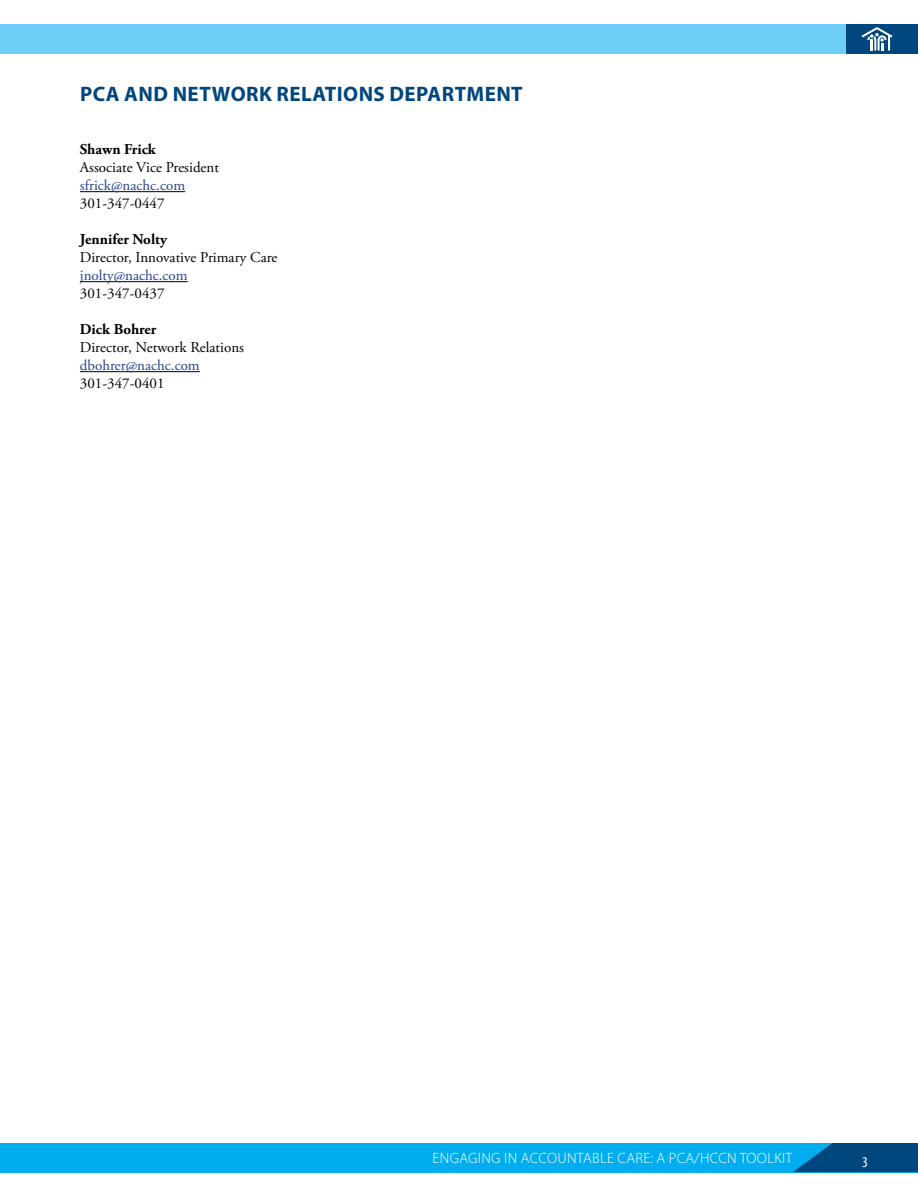
<style>
.page{position:relative;width:918px;height:1188px;background:#fff}
.page>*{position:absolute;margin:0;border:0;box-sizing:border-box;transform-origin:0 0}
.t1{font:700 21px "Myriad Pro";letter-spacing:.02em;color:#00467f}
.t2{font:15px "Adobe Garamond Pro";color:#000}
.t3{font:15px "Adobe Garamond Pro";color:#25408f}
.t4{font:300 15px "Myriad Pro";letter-spacing:.02em;color:#fff}
.t5{font:700 15px "Adobe Garamond Pro";color:#000}
.t6{font:condensed 15px "Myriad Pro";color:#fff}
</style>
<div class="page">
<div style="left:0;top:25px;width:857px;height:29px;background:#6dcff6"></div>
<div style="left:0;top:1143px;width:918px;height:29px;background:#00aeef"></div>
<svg style="left:793px;top:1143px;width:125px;height:29px"></svg>
<div style="left:846px;top:24px;width:72px;height:29px;background:#00467f"></div>
<svg style="left:862px;top:27px;width:30px;height:23px"></svg>
<hr style="left:80px;top:191px;width:105px;height:1px;background:#000">
<hr style="left:80px;top:281px;width:108px;height:1px;background:#000">
<hr style="left:80px;top:371px;width:120px;height:1px;background:#000">
<h1 class="t1" style="left:80px;top:80px;width:444px">PCA AND NETWORK RELATIONS DEPARTMENT</h1>
<p class="t5" style="left:80px;top:141px;width:78px">Shawn Frick</p>
<p class="t2" style="left:80px;top:158px;width:141px">Associate Vice President</p>
<p class="t3" style="left:80px;top:176px;width:107px">sfrick@nachc.com</p>
<p class="t2" style="left:80px;top:194px;width:86px">301-347-0447</p>
<p class="t5" style="left:80px;top:231px;width:89px">Jennifer Nolty</p>
<p class="t2" style="left:80px;top:248px;width:199px">Director, Innovative Primary Care</p>
<p class="t3" style="left:80px;top:266px;width:109px">jnolty@nachc.com</p>
<p class="t2" style="left:80px;top:284px;width:86px">301-347-0437</p>
<p class="t5" style="left:80px;top:321px;width:78px">Dick Bohrer</p>
<p class="t2" style="left:80px;top:338px;width:166px">Director, Network Relations</p>
<p class="t3" style="left:80px;top:356px;width:121px">dbohrer@nachc.com</p>
<p class="t2" style="left:80px;top:374px;width:86px">301-347-0401</p>
<p class="t4" style="left:433px;top:1149px;width:287px">ENGAGING IN ACCOUNTABLE CARE: A PCA/HCCN</p>
<p class="t4" style="left:740px;top:1149px;width:10px">TOOL</p>
<p class="t4" style="left:774px;top:1149px;width:14px">KIT</p>
<p class="t6" style="left:862px;top:1154px;width:7px">3</p>
</div>
